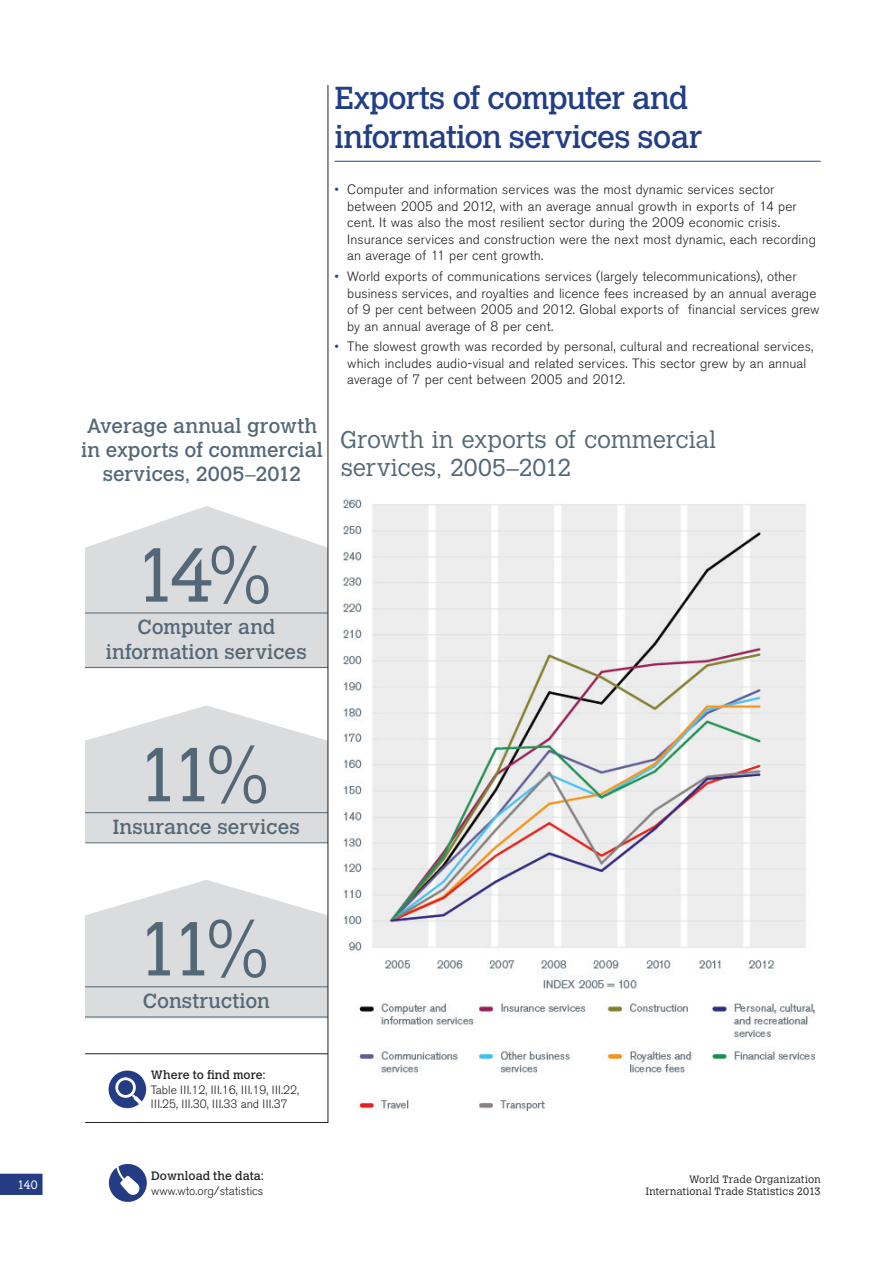
<style>
.page{position:relative;width:893px;height:1263px;background:#fff}
.page>*{position:absolute;margin:0;border:0;box-sizing:border-box;transform-origin:0 0}
.t1{font:300 75px "Calvert MT Std";color:#536876}
.t2{font:31.5px/39.6px "Calvert MT Std";letter-spacing:-.025em;color:#223e85}
.t3{font:300 24px/28.5px "Calvert MT Std";color:#536876}
.t4{font:20.25px/24.3px "Calvert MT Std";color:#536876;text-align:center}
.t5{font:300 13.5px/16.5px "Akzidenz Grotesk BE";letter-spacing:.01em;color:#231f20}
.t6{font:300 12px/14.4px "Akzidenz Grotesk BE";letter-spacing:.04em;color:#231f20}
.t7{font:12px "Calvert MT Std";letter-spacing:.005em;color:#231f20}
.t8{font:300 12px "Akzidenz Grotesk BE";color:#231f20}
.t9{font:300 12px "Calvert MT Std";color:#fff}
.t10{font:300 10.5px/12px "Calvert MT Std";letter-spacing:.02em;color:#231f20;text-align:right}
</style>
<div class="page">
<hr style="left:334px;top:161px;width:487px;height:1px;background:#223e85">
<svg style="left:85px;top:85px;width:243px;height:1038px"></svg>
<hr style="left:85px;top:1053px;width:243px;height:1px;background:#231f20">
<img style="left:343px;top:500px;width:471px;height:610px">
<svg style="left:0;top:1174px;width:43px;height:21px"></svg>
<svg style="left:108px;top:1164px;width:39px;height:38px"></svg>
<h3 class="t4" style="left:81px;top:415px;width:243px">Average annual growth in exports of commercial services, 2005–2012</h3>
<h2 class="t2" style="left:334px;top:80px;width:369px">Exports of computer and information services soar</h2>
<p class="t5" style="left:347px;top:183px;width:470px">Computer and information services was the most dynamic services sector between 2005 and 2012, with an average annual growth in exports of 14 per cent. It was also the most resilient sector during the 2009 economic crisis.<br>Insurance services and construction were the next most dynamic, each recording an average of 11 per cent growth.</p>
<p class="t5" style="left:347px;top:270px;width:474px">World exports of communications services (largely telecommunications), other business services, and royalties and licence fees increased by an annual average of 9 per cent between 2005 and 2012. Global exports of financial services grew by an annual average of 8 per cent.</p>
<p class="t5" style="left:347px;top:340px;width:468px">The slowest growth was recorded by personal, cultural and recreational services, which includes audio-visual and related services. This sector grew by an annual average of 7 per cent between 2005 and 2012.</p>
<h3 class="t3" style="left:340px;top:426px;width:377px">Growth in exports of commercial services, 2005–2012</h3>
<h1 class="t1" style="left:135px;top:546px;width:138px">14%</h1>
<h3 class="t4" style="left:106px;top:616px;width:202px">Computer and information services</h3>
<h1 class="t1" style="left:137px;top:745px;width:133px">11%</h1>
<h3 class="t4" style="left:113px;top:816px;width:188px">Insurance services</h3>
<h1 class="t1" style="left:137px;top:919px;width:133px">11%</h1>
<h3 class="t4" style="left:143px;top:990px;width:129px">Construction</h3>
<p class="t7" style="left:151px;top:1070px;width:116px">Where to find more:</p>
<p class="t6" style="left:151px;top:1084px;width:150px">Table III.12, III.16, III.19, III.22,<br>III.25, III.30, III.33 and III.37</p>
<p class="t7" style="left:151px;top:1171px;width:114px">Download the data:</p>
<p class="t8" style="left:151px;top:1186px;width:114px">www.wto.org/statistics</p>
<p class="t9" style="left:18px;top:1180px;width:22px">140</p>
<p class="t10" style="left:646px;top:1174px;width:176px">World Trade Organization<br>International Trade Statistics 2013</p>
</div>
